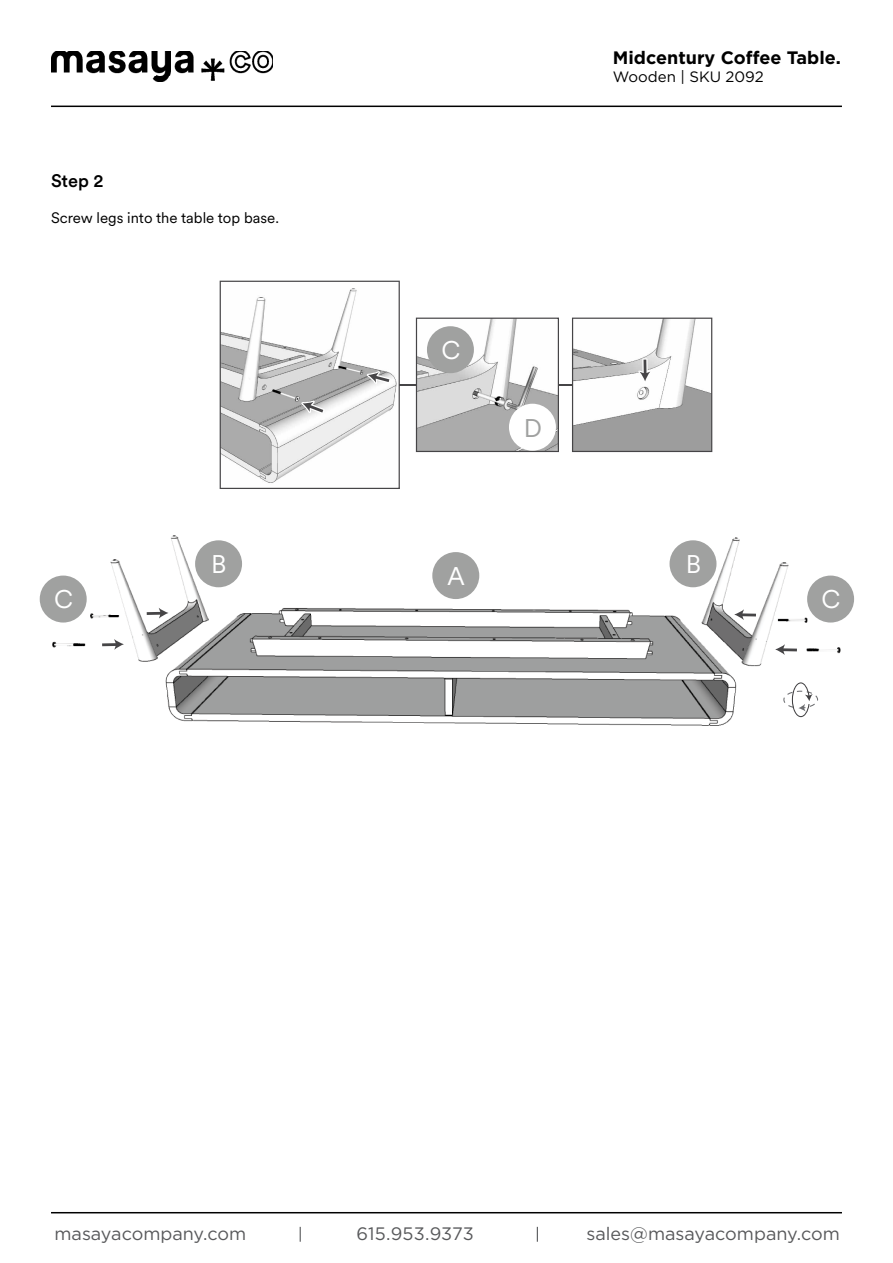
<style>
.page{position:relative;width:893px;height:1263px;background:#fff}
.page>*{position:absolute;margin:0;border:0;box-sizing:border-box;transform-origin:0 0}
.t1{font:25.35px "Circular XX";color:#fff}
.t2{font:25.35px "Circular XX";color:#a0a1a0}
.t3{font:18px "Gotham Pro";color:#58595b}
.t4{font:700 18px "Gotham Pro";color:#000}
.t5{font:500 18px "Circular XX";color:#000}
.t6{font:15px "Circular XX";color:#000}
.t7{font:15px "Gotham Pro";color:#000}
</style>
<div class="page">
<img style="left:51px;top:51px;width:222px;height:30px">
<hr style="left:51px;top:106px;width:791px;height:1px;background:#000">
<hr style="left:51px;top:1212px;width:791px;height:1px;background:#000">
<svg style="left:300px;top:1227px;width:1px;height:15px"></svg>
<svg style="left:537px;top:1227px;width:1px;height:15px"></svg>
<svg style="left:220px;top:281px;width:492px;height:208px"></svg>
<img style="left:43px;top:535px;width:805px;height:191px">
<svg style="left:783px;top:682px;width:35px;height:35px"></svg>
<svg style="left:775px;top:644px;width:22px;height:11px"></svg>
<svg style="left:734px;top:609px;width:22px;height:11px"></svg>
<svg style="left:102px;top:639px;width:22px;height:11px"></svg>
<svg style="left:147px;top:608px;width:21px;height:10px"></svg>
<div style="left:427px;top:326px;width:47px;height:47px;background:#a0a1a0;border-radius:50%"></div>
<div style="left:432px;top:552px;width:47px;height:47px;background:#a0a1a0;border-radius:50%"></div>
<div style="left:195px;top:540px;width:47px;height:47px;background:#a0a1a0;border-radius:50%"></div>
<div style="left:40px;top:576px;width:47px;height:46px;background:#a0a1a0;border-radius:50%"></div>
<div style="left:807px;top:576px;width:47px;height:46px;background:#a0a1a0;border-radius:50%"></div>
<div style="left:669px;top:540px;width:47px;height:47px;background:#a0a1a0;border-radius:50%"></div>
<div style="left:509px;top:404px;width:47px;height:47px;background:#fff;border-radius:50%"></div>
<p class="t5" style="left:51px;top:169px;width:54px">Step 2</p>
<p class="t6" style="left:51px;top:208px;width:229px">Screw legs into the table top base.</p>
<h1 class="t1" style="left:211px;top:547px;width:17px">B</h1>
<p class="t4" style="left:613px;top:47px;width:229px">Midcentury Coffee Table.</p>
<p class="t7" style="left:613px;top:69px;width:152px">Wooden | SKU 2092</p>
<h1 class="t1" style="left:441px;top:333px;width:20px">C</h1>
<h1 class="t1" style="left:447px;top:559px;width:19px">A</h1>
<h1 class="t2" style="left:524px;top:411px;width:20px">D</h1>
<h1 class="t1" style="left:686px;top:547px;width:17px">B</h1>
<h1 class="t1" style="left:54px;top:583px;width:20px">C</h1>
<h1 class="t1" style="left:822px;top:583px;width:20px">C</h1>
<p class="t3" style="left:54px;top:1224px;width:193px">masayacompany.com</p>
<p class="t3" style="left:356px;top:1224px;width:119px">615.953.9373</p>
<p class="t3" style="left:586px;top:1224px;width:255px">sales@masayacompany.com</p>
</div>
